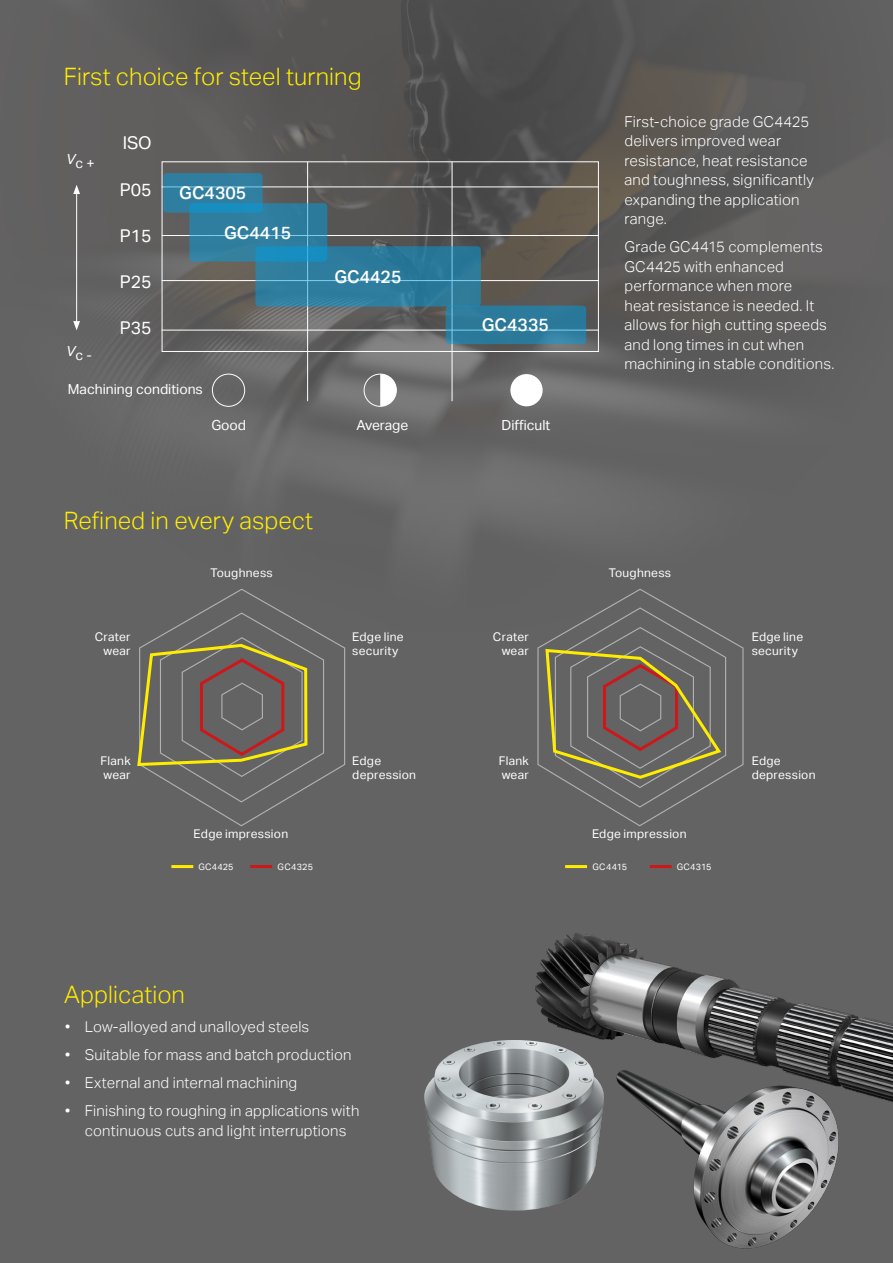
<style>
.page{position:relative;width:893px;height:1263px;background:#646363}
.page>*{position:absolute;margin:0;border:0;box-sizing:border-box;transform-origin:0 0}
.t1{font:300 24px "Aktiv Grotesk";letter-spacing:.005em;color:#ffed00}
.t2{font:500 17.7px "Aktiv Grotesk";color:#fff}
.t3{font:17.7px "Aktiv Grotesk";color:#fff}
.t4{font:300 15px/19.5px "Aktiv Grotesk";letter-spacing:.015em;color:#fff}
.t5{font:13.8px "Aktiv Grotesk";color:#fff}
.t6{font:12px/13.5px "Aktiv Grotesk";letter-spacing:.02em;color:#fff}
.t7{font:9px "Aktiv Grotesk";letter-spacing:.035em;color:#fff}
</style>
<div class="page">
<img style="left:77px;top:0;width:708px;height:533px">
<img style="left:535px;top:933px;width:358px;height:170px">
<div style="left:162px;top:161px;width:437px;height:191px;border:1px solid #fff"></div>
<hr style="left:162px;top:187px;width:437px;height:1px;background:#fff">
<hr style="left:162px;top:235px;width:437px;height:1px;background:#fff">
<hr style="left:162px;top:280px;width:437px;height:1px;background:#fff">
<hr style="left:162px;top:330px;width:437px;height:1px;background:#fff">
<hr style="left:307px;top:162px;width:1px;height:239px;background:#fff">
<hr style="left:452px;top:162px;width:1px;height:239px;background:#fff">
<hr style="left:76px;top:192px;width:1px;height:131px;background:#fff">
<svg style="left:73px;top:321px;width:7px;height:9px"></svg>
<svg style="left:73px;top:185px;width:7px;height:9px"></svg>
<svg style="left:163px;top:173px;width:100px;height:40px;background:#3380a0"></svg>
<svg style="left:189px;top:203px;width:138px;height:59px;background:#2f80a3"></svg>
<svg style="left:255px;top:246px;width:226px;height:60px;background:#2d7ea0"></svg>
<svg style="left:446px;top:306px;width:140px;height:38px;background:#2f7d9e"></svg>
<div style="left:212px;top:374px;width:33px;height:33px;border:1px solid #fff;border-radius:50%"></div>
<div style="left:364px;top:374px;width:33px;height:33px;border:1px solid #fff;border-radius:50%"></div>
<svg style="left:380px;top:374px;width:16px;height:32px"></svg>
<div style="left:510px;top:374px;width:33px;height:32px;background:#fff;border-radius:50%"></div>
<img style="left:606px;top:1056px;width:245px;height:193px">
<img style="left:424px;top:1040px;width:182px;height:171px">
<svg style="left:201px;top:588px;width:145px;height:239px"></svg>
<svg style="left:137px;top:612px;width:188px;height:191px"></svg>
<hr style="left:171px;top:865px;width:22px;height:3px;background:#ffed00">
<hr style="left:250px;top:865px;width:22px;height:3px;background:#cd1719">
<svg style="left:537px;top:589px;width:207px;height:238px"></svg>
<hr style="left:650px;top:865px;width:22px;height:3px;background:#cd1719">
<hr style="left:565px;top:865px;width:22px;height:3px;background:#ffed00">
<svg style="left:544px;top:606px;width:183px;height:202px"></svg>
<h1 class="t1" style="left:64px;top:63px;width:299px">First choice for steel turning</h1>
<p class="t5" style="left:66px;top:155px;width:30px"><sup>V</sup>c +</p>
<p class="t5" style="left:66px;top:347px;width:27px"><sup>V</sup>c -</p>
<p class="t3" style="left:123px;top:133px;width:31px">ISO</p>
<p class="t3" style="left:120px;top:179px;width:33px">P05</p>
<p class="t3" style="left:120px;top:225px;width:33px">P15</p>
<p class="t3" style="left:120px;top:272px;width:33px">P25</p>
<p class="t3" style="left:120px;top:318px;width:33px">P35</p>
<p class="t2" style="left:179px;top:183px;width:69px">GC4305</p>
<p class="t2" style="left:224px;top:222px;width:69px">GC4415</p>
<p class="t5" style="left:68px;top:381px;width:136px">Machining conditions</p>
<p class="t2" style="left:334px;top:266px;width:69px">GC4425</p>
<p class="t2" style="left:482px;top:315px;width:69px">GC4335</p>
<p class="t5" style="left:211px;top:417px;width:36px">Good</p>
<p class="t5" style="left:356px;top:417px;width:53px">Average</p>
<p class="t5" style="left:501px;top:417px;width:50px">Difficult</p>
<h1 class="t1" style="left:64px;top:506px;width:251px">Refined in every aspect</h1>
<p class="t6" style="left:95px;top:630px;width:37px;text-align:right">Crater wear</p>
<p class="t6" style="left:101px;top:754px;width:32px">Flank wear</p>
<p class="t6" style="left:210px;top:566px;width:64px">Toughness</p>
<p class="t6" style="left:194px;top:827px;width:96px">Edge impression</p>
<p class="t7" style="left:198px;top:861px;width:37px">GC4425</p>
<p class="t7" style="left:278px;top:861px;width:37px">GC4325</p>
<p class="t6" style="left:352px;top:630px;width:53px">Edge line security</p>
<p class="t6" style="left:352px;top:754px;width:65px">Edge depression</p>
<p class="t6" style="left:493px;top:630px;width:37px;text-align:right">Crater wear</p>
<p class="t6" style="left:499px;top:754px;width:32px">Flank wear</p>
<p class="t4" style="left:624px;top:112px;width:191px">First-choice grade GC4425 delivers improved wear resistance, heat resistance and toughness, significantly expanding the application range.</p>
<p class="t4" style="left:624px;top:237px;width:211px">Grade GC4415 complements<br>GC4425 with enhanced performance when more<br>heat resistance is needed. It allows for high cutting speeds and long times in cut when machining in stable conditions.</p>
<p class="t6" style="left:609px;top:566px;width:64px">Toughness</p>
<p class="t6" style="left:592px;top:827px;width:96px">Edge impression</p>
<p class="t7" style="left:593px;top:861px;width:36px">GC4415</p>
<p class="t7" style="left:677px;top:861px;width:36px">GC4315</p>
<p class="t6" style="left:752px;top:630px;width:53px">Edge line security</p>
<p class="t6" style="left:752px;top:754px;width:65px">Edge depression</p>
<h1 class="t1" style="left:64px;top:980px;width:123px">Application</h1>
<p class="t4" style="left:65px;top:1017px;width:246px">• Low-alloyed and unalloyed steels</p>
<p class="t4" style="left:65px;top:1045px;width:288px">• Suitable for mass and batch production</p>
<p class="t4" style="left:65px;top:1073px;width:234px">• External and internal machining</p>
<p class="t4" style="left:65px;top:1101px;width:296px;text-align:center">• Finishing to roughing in applications with continuous cuts and light interruptions</p>
</div>
